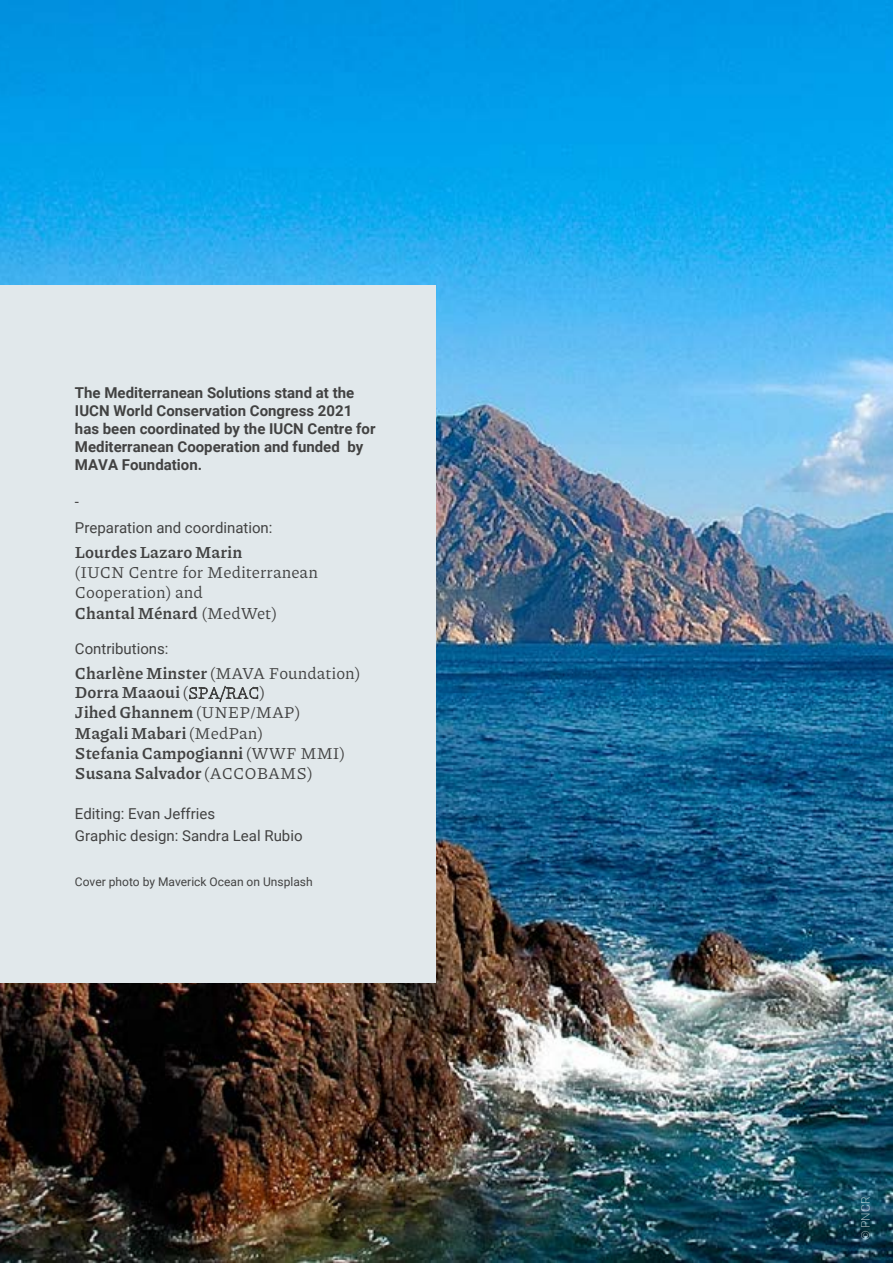
<style>
.page{position:relative;width:893px;height:1263px;background:#fff}
.page>*{position:absolute;margin:0;border:0;box-sizing:border-box;transform-origin:0 0}
.t1{font:700 16.5px/20px "Piazzolla";color:#424242}
.t2{font:16.5px/20.2px "Piazzolla";color:#424242}
.t3{font:700 15px/18px "Roboto";color:#424242}
.t4{font:15px/25.5px "Roboto";color:#424242}
.t5{font:12px "Roboto";color:#424242}
.t6{font:300 12px "Roboto";color:#fff}
.s1{font-weight:700}
.s2{font-weight:400}
.s3{font-weight:100}
.s4{font-family:"Minion Pro";font-weight:400}
</style>
<div class="page">
<img style="left:0;top:0;width:893px;height:1263px">
<div style="left:0;top:285px;width:435px;height:698px;background:#e1e8eb"></div>
<p class="t3" style="left:75px;top:383px;width:302px">The Mediterranean Solutions stand at the IUCN World Conservation Congress 2021 has been coordinated by the IUCN Centre for Mediterranean Cooperation and funded by MAVA Foundation.</p>
<p class="t4" style="left:75px;top:489px;width:199px">-<br>Preparation and coordination:</p>
<p class="t1" style="left:75px;top:542px;width:169px">Lourdes Lazaro Marin</p>
<p class="t2" style="left:75px;top:562px;width:245px">(IUCN Centre for Mediterranean<br>Cooperation) and<br><span class="s1">Chantal Ménard</span> (MedWet)</p>
<p class="t4" style="left:75px;top:635px;width:95px">Contributions:</p>
<p class="t1" style="left:75px;top:663px;width:287px">Charlène Minster <span class="s2">(MAVA Foundation)<br></span>Dorra Maaoui <span class="s2">(</span><span class="s3">SPA/RAC</span><span class="s2">)<br></span>Jihed Ghannem <span class="s2">(UNEP</span><span class="s4">/</span><span class="s2">MAP)<br></span>Magali Mabari <span class="s2">(MedPan)<br></span>Stefania Campogianni <span class="s2">(WWF MMI)<br></span>Susana Salvador <span class="s2">(ACCOBAMS)</span></p>
<p class="t4" style="left:75px;top:801px;width:229px;line-height:22.5px">Editing: Evan Jeffries<br>Graphic design: Sandra Leal Rubio</p>
<p class="t5" style="left:75px;top:873px;width:239px">Cover photo by Maverick Ocean on Unsplash</p>
<p class="t6" style="left:857px;top:1240px;width:45px;rotate:-90deg">© PNCR</p>
</div>
